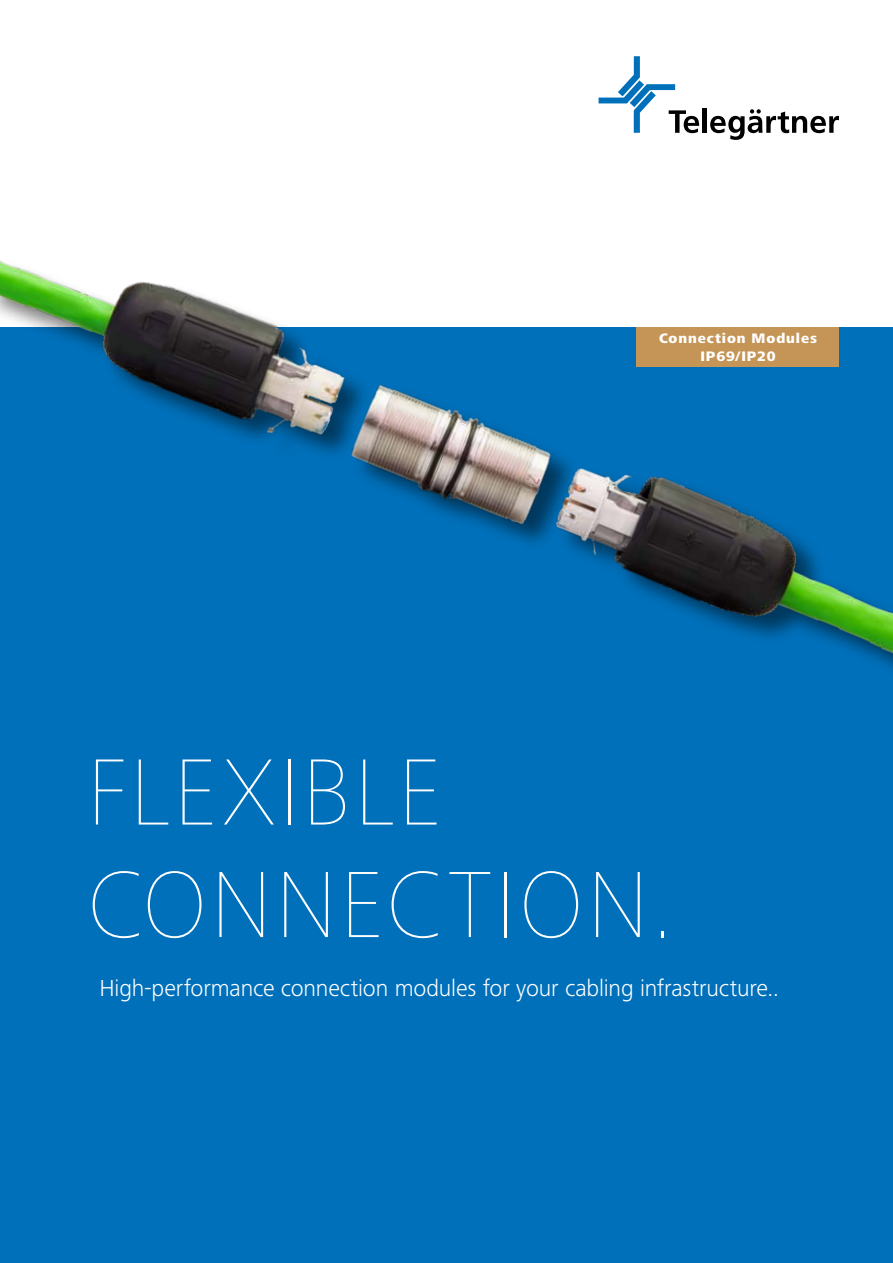
<style>
.page{position:relative;width:893px;height:1263px;background:#fff}
.page>*{position:absolute;margin:0;border:0;box-sizing:border-box;transform-origin:0 0}
.t1{font:900 97.5px/112.5px "Frutiger Next Pro";letter-spacing:.03em;color:#fff}
.t2{font:300 24px "Frutiger Next Pro";letter-spacing:-.005em;color:#fff}
.t3{font:800 14.25px/17.1px "Frutiger Next Pro";letter-spacing:.065em;color:#fff;text-align:center}
</style>
<div class="page">
<div style="left:0;top:327px;width:893px;height:936px;background:#0070ba"></div>
<img style="left:0;top:97px;width:893px;height:572px">
<div style="left:637px;top:327px;width:202px;height:40px;background:#c49556"></div>
<div style="left:702px;top:109px;width:5px;height:24px;background:#000"></div>
<svg style="left:710px;top:109px;width:129px;height:31px"></svg>
<svg style="left:599px;top:56px;width:100px;height:77px"></svg>
<p class="t3" style="left:659px;top:330px;width:159px">Connection Modules<br>IP69/IP20</p>
<h1 class="t1" style="left:87px;top:736px;width:590px">FLEXIBLE<br>CONNECTION.</h1>
<p class="t2" style="left:99px;top:974px;width:681px">High-performance connection modules for your cabling infrastructure..</p>
</div>
